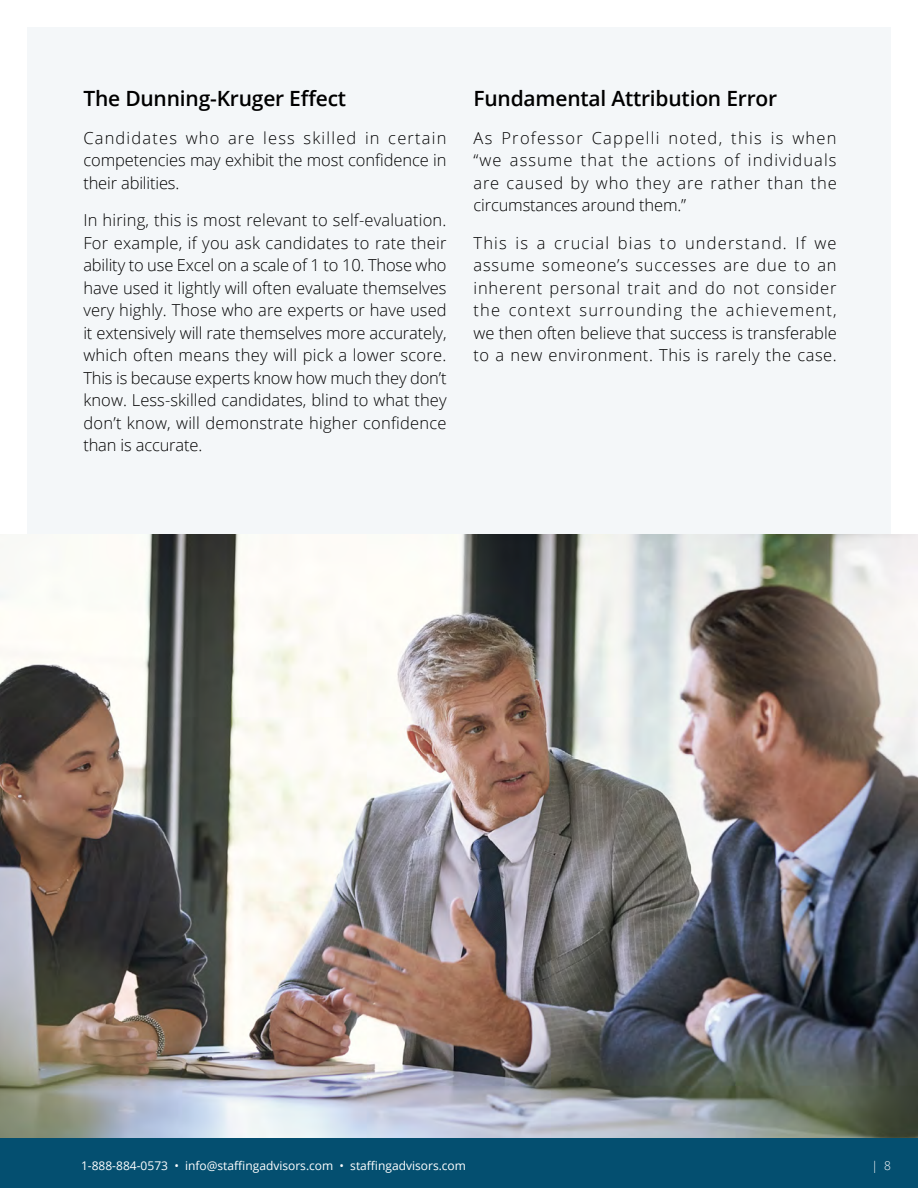
<style>
.page{position:relative;width:918px;height:1188px;background:#fff}
.page>*{position:absolute;margin:0;border:0;box-sizing:border-box;transform-origin:0 0}
.t1{font:600 21px "Open Sans";letter-spacing:-.01em;color:#000}
.t2{font:300 16.5px/22.5px "Open Sans";letter-spacing:-.005em;color:#000;text-align:justify}
.t3{font:12px "Open Sans";color:#fff}
.t4{font:300 12px "Open Sans";color:#fff}
</style>
<div class="page">
<div style="left:0;top:1136px;width:918px;height:52px;background:#044f70"></div>
<div style="left:27px;top:27px;width:864px;height:1109px;background:#f4f7f9"></div>
<img style="left:0;top:535px;width:918px;height:602px">
<p class="t1" style="left:83px;top:84px;width:264px">The Dunning-Kruger Effect</p>
<p class="t2" style="left:83px;top:126px;width:365px">Candidates who are less skilled in certain competencies may exhibit the most confidence in their abilities.</p>
<p class="t2" style="left:83px;top:209px;width:365px">In hiring, this is most relevant to self-evaluation.<br>For example, if you ask candidates to rate their ability to use Excel on a scale of 1 to 10. Those who have used it lightly will often evaluate themselves very highly. Those who are experts or have used it extensively will rate themselves more accurately, which often means they will pick a lower score.<br>This is because experts know how much they don’t know. Less-skilled candidates, blind to what they don’t know, will demonstrate higher confidence than is accurate.</p>
<p class="t1" style="left:474px;top:84px;width:305px">Fundamental Attribution Error</p>
<p class="t2" style="left:474px;top:126px;width:365px">As Professor Cappelli noted, this is when “we assume that the actions of individuals are caused by who they are rather than the circumstances around them.”</p>
<p class="t2" style="left:474px;top:231px;width:365px">This is a crucial bias to understand. If we assume someone’s successes are due to an inherent personal trait and do not consider the context surrounding the achievement, we then often believe that success is transferable to a new environment. This is rarely the case.</p>
<p class="t3" style="left:81px;top:1157px;width:387px">1-888-884-0573 • info@staffingadvisors.com • staffingadvisors.com</p>
<p class="t4" style="left:871px;top:1158px;width:21px">| 8</p>
</div>
